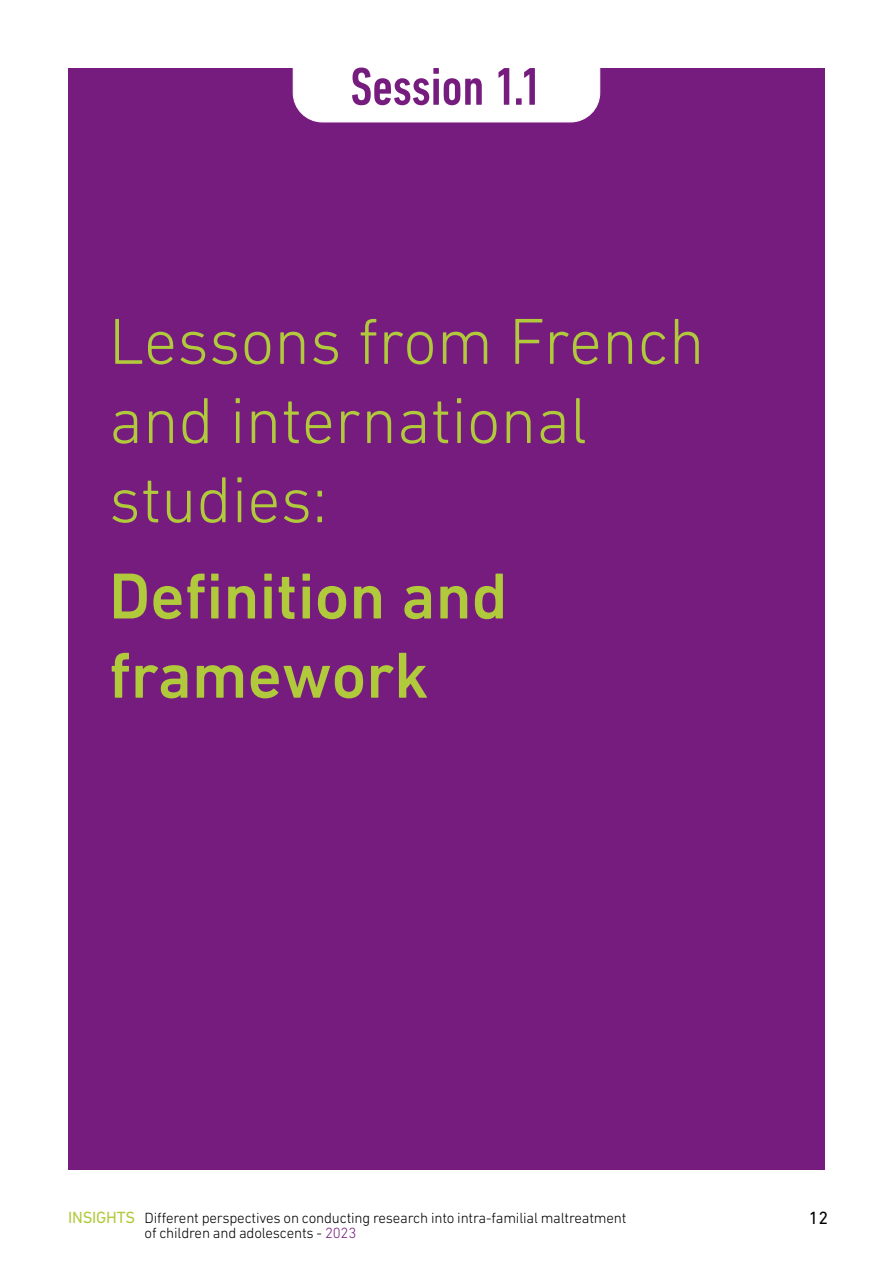
<style>
.page{position:relative;width:893px;height:1263px;background:#fff}
.page>*{position:absolute;margin:0;border:0;box-sizing:border-box;transform-origin:0 0}
.t1{font:300 66px/79.2px "DIN Next LT Pro";color:#b0ca3b}
.t2{font:500 66px/79.2px "DIN Next LT Pro";color:#b0ca3b}
.t3{font:500 condensed 54px "DIN Next LT Pro";color:#771c7f}
.t4{font:18px "DIN Next LT Pro";color:#000}
.t5{font:300 15px/15px "DIN Next LT Pro";letter-spacing:-.01em;color:#000}
.s1{font-weight:400;font-size:16.5px;color:#b0ca3b}
.s2{color:#771c7f}
</style>
<div class="page">
<div style="left:68px;top:68px;width:757px;height:1101px;background:#771c7f"></div>
<div style="left:293px;top:68px;width:307px;height:54px;background:#fff"></div>
<h2 class="t3" style="left:350px;top:56px;width:193px">Session 1.1</h2>
<h1 class="t1" style="left:109px;top:301px;width:597px">Lessons from French and international studies:</h1>
<h1 class="t2" style="left:109px;top:556px;width:400px">Definition and framework</h1>
<p class="t5" style="left:145px;top:1210px;width:483px;text-indent:-77px"><span class="s1">INSIGHTS</span> Different perspectives on conducting research into intra-familial maltreatment of children and adolescents - <span class="s2">2023</span></p>
<p class="t4" style="left:809px;top:1208px;width:21px">12</p>
</div>
